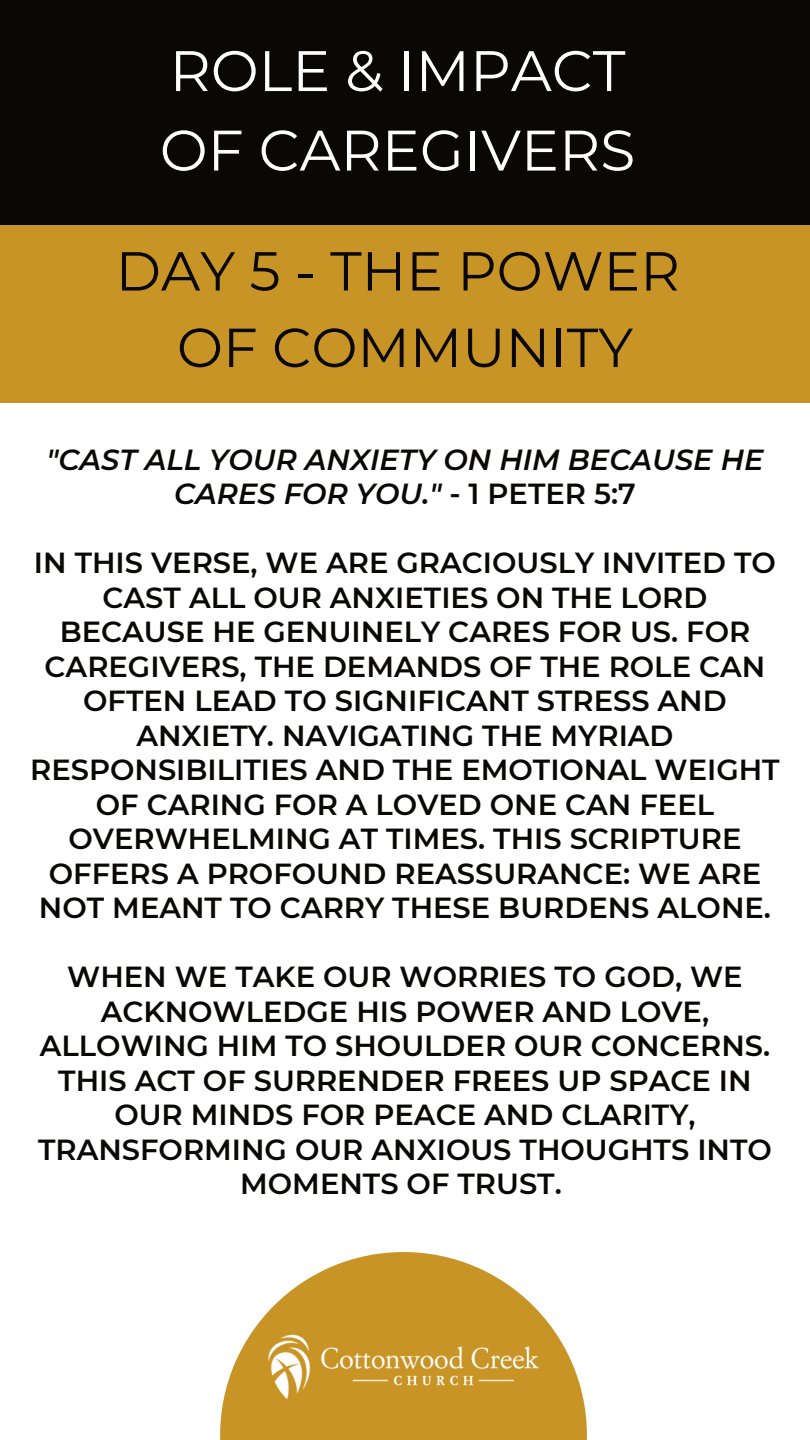
<style>
.page{position:relative;width:810px;height:1440px;background:#fff}
.page>*{position:absolute;margin:0;border:0;box-sizing:border-box;transform-origin:0 0}
.t1{font:57px "Montserrat";color:#fff}
.t2{font:54.8px "Montserrat";color:#090807}
.t3{font:600 29px/34.5px "Montserrat";color:#090807;text-align:center}
.t4{font:italic 600 29px/34.5px "Montserrat";color:#090807;text-align:center}
.s1{font-style:normal}
</style>
<div class="page">
<svg style="left:220px;top:1252px;width:367px;height:188px;fill:#c89425"></svg>
<img style="left:259px;top:1321px;width:289px;height:92px">
<div style="left:0;top:0;width:810px;height:231px;background:#090807"></div>
<div style="left:0;top:225px;width:810px;height:178px;background:#c89425"></div>
<h1 class="t1" style="left:170px;top:36px;width:457px">ROLE &amp; IMPACT</h1>
<p class="t1" style="left:160px;top:115px;width:477px">OF CAREGIVERS</p>
<h1 class="t2" style="left:116px;top:237px;width:566px">DAY 5 - THE POWER</h1>
<p class="t2" style="left:177px;top:314px;width:458px">OF COMMUNITY</p>
<p class="t4" style="left:46px;top:442px;width:719px">"CAST ALL YOUR ANXIETY ON HIM BECAUSE HE<br>CARES FOR YOU." <span class="s1">- 1 PETER 5:7</span></p>
<p class="t3" style="left:30px;top:545px;width:751px">IN THIS VERSE, WE ARE GRACIOUSLY INVITED TO CAST ALL OUR ANXIETIES ON THE LORD BECAUSE HE GENUINELY CARES FOR US. FOR CAREGIVERS, THE DEMANDS OF THE ROLE CAN OFTEN LEAD TO SIGNIFICANT STRESS AND ANXIETY. NAVIGATING THE MYRIAD RESPONSIBILITIES AND THE EMOTIONAL WEIGHT OF CARING FOR A LOVED ONE CAN FEEL OVERWHELMING AT TIMES. THIS SCRIPTURE OFFERS A PROFOUND REASSURANCE: WE ARE NOT MEANT TO CARRY THESE BURDENS ALONE.</p>
<p class="t3" style="left:38px;top:959px;width:735px">WHEN WE TAKE OUR WORRIES TO GOD, WE ACKNOWLEDGE HIS POWER AND LOVE, ALLOWING HIM TO SHOULDER OUR CONCERNS.<br>THIS ACT OF SURRENDER FREES UP SPACE IN OUR MINDS FOR PEACE AND CLARITY, TRANSFORMING OUR ANXIOUS THOUGHTS INTO MOMENTS OF TRUST.</p>
</div>
